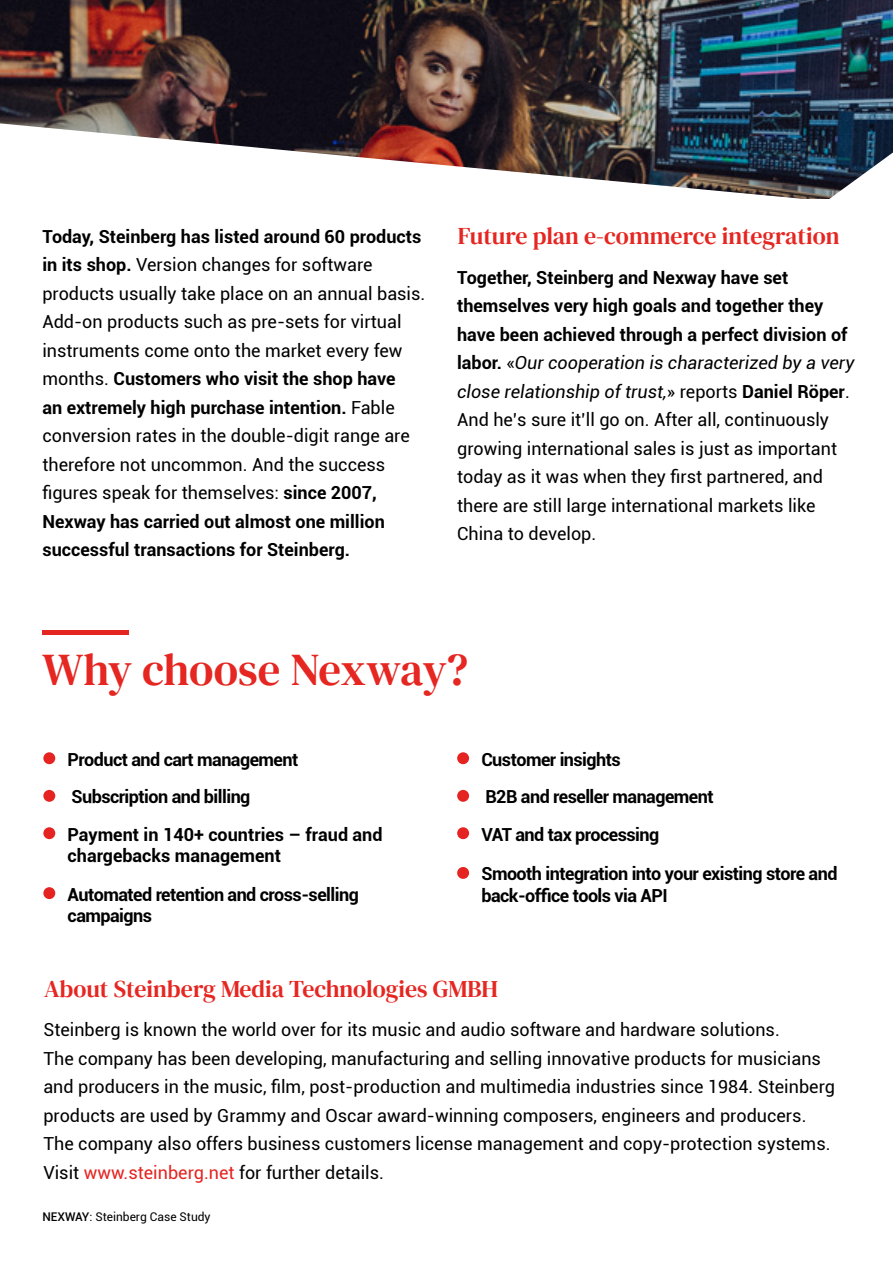
<style>
.page{position:relative;width:893px;height:1263px;background:#fff}
.page>*{position:absolute;margin:0;border:0;box-sizing:border-box;transform-origin:0 0}
.t1{font:45px "DM Serif Text";letter-spacing:-.005em;color:#e52621}
.t2{font:24px "DM Serif Text";color:#e52621}
.t3{font:18px/28.5px "Roboto";color:#000}
.t4{font:700 18px/21.6px "Roboto";letter-spacing:-.03em;color:#000}
.t5{font:700 18px/21.6px "Roboto";color:#000}
.t6{font:12px "Roboto";color:#000}
.s1{font-weight:700}
.s2{font-style:italic}
.s3{color:#e52721}
.s4{color:#e52421}
.s5{font-weight:500}
</style>
<div class="page">
<img style="left:0;top:0;width:893px;height:152px">
<div style="left:42px;top:630px;width:87px;height:5px;background:#e52620"></div>
<div style="left:43px;top:752px;width:12px;height:12px;background:#e52421;border-radius:50%"></div>
<div style="left:43px;top:827px;width:12px;height:12px;background:#e52421;border-radius:50%"></div>
<div style="left:43px;top:790px;width:12px;height:12px;background:#e52421;border-radius:50%"></div>
<div style="left:43px;top:887px;width:12px;height:12px;background:#e52421;border-radius:50%"></div>
<div style="left:457px;top:752px;width:12px;height:12px;background:#e52421;border-radius:50%"></div>
<div style="left:457px;top:827px;width:12px;height:12px;background:#e52421;border-radius:50%"></div>
<div style="left:457px;top:790px;width:12px;height:12px;background:#e52421;border-radius:50%"></div>
<div style="left:457px;top:867px;width:12px;height:12px;background:#e52421;border-radius:50%"></div>
<svg style="left:825px;top:152px;width:68px;height:47px"></svg>
<img style="left:0;top:123px;width:825px;height:76px">
<p class="t3" style="left:42px;top:221px;width:385px"><span class="s1">Today, Steinberg has listed around 60 products in its shop.</span> Version changes for software products usually take place on an annual basis.<br>Add-on products such as pre-sets for virtual instruments come onto the market every few months. <span class="s1">Customers who visit the shop have<br>an extremely high purchase intention.</span> Fable conversion rates in the double-digit range are therefore not uncommon. And the success figures speak for themselves: <span class="s1">since 2007, Nexway has carried out almost one million successful transactions for Steinberg.</span></p>
<h2 class="t2" style="left:458px;top:222px;width:383px">Future plan e-commerce integration</h2>
<p class="t3" style="left:457px;top:262px;width:399px"><span class="s1">Together, Steinberg and Nexway have set themselves very high goals and together they have been achieved through a perfect division of labor.</span> «<span class="s2">Our cooperation is characterized by a very close relationship of trust,</span>» reports <span class="s1">Daniel Röper</span>.<br>And he’s sure it’ll go on. After all, continuously growing international sales is just as important today as it was when they first partnered, and there are still large international markets like China to develop.</p>
<h1 class="t1" style="left:42px;top:644px;width:428px">Why choose Nexway?</h1>
<p class="t4" style="left:68px;top:748px;width:232px">Product and cart management</p>
<p class="t4" style="left:481px;top:748px;width:141px">Customer insights</p>
<p class="t4" style="left:72px;top:785px;width:180px">Subscription and billing</p>
<p class="t4" style="left:485px;top:785px;width:230px">B2B and reseller management</p>
<p class="t5" style="left:68px;top:823px;width:316px">Payment in 140+ countries – fraud and chargebacks management</p>
<p class="t4" style="left:68px;top:883px;width:293px">Automated retention and cross-selling campaigns</p>
<p class="t4" style="left:481px;top:823px;width:179px">VAT and tax processing</p>
<p class="t4" style="left:481px;top:862px;width:358px">Smooth integration into your existing store and back-office tools via API</p>
<h2 class="t2" style="left:44px;top:975px;width:455px">About Steinberg M<span class="s3">edia</span> Technologies GMBH</h2>
<p class="t3" style="left:43px;top:1015px;width:793px">Steinberg is known the world over for its music and audio software and hardware solutions.<br>The company has been developing, manufacturing and selling innovative products for musicians and producers in the music, film, post-production and multimedia industries since 1984. Steinberg products are used by Grammy and Oscar award-winning composers, engineers and producers.<br>The company also offers business customers license management and copy-protection systems.<br>Visit <span class="s4">www.steinberg.net</span> for further details.</p>
<p class="t6" style="left:42px;top:1208px;width:170px"><span class="s5">NEXWAY</span>: Steinberg Case Study</p>
</div>
